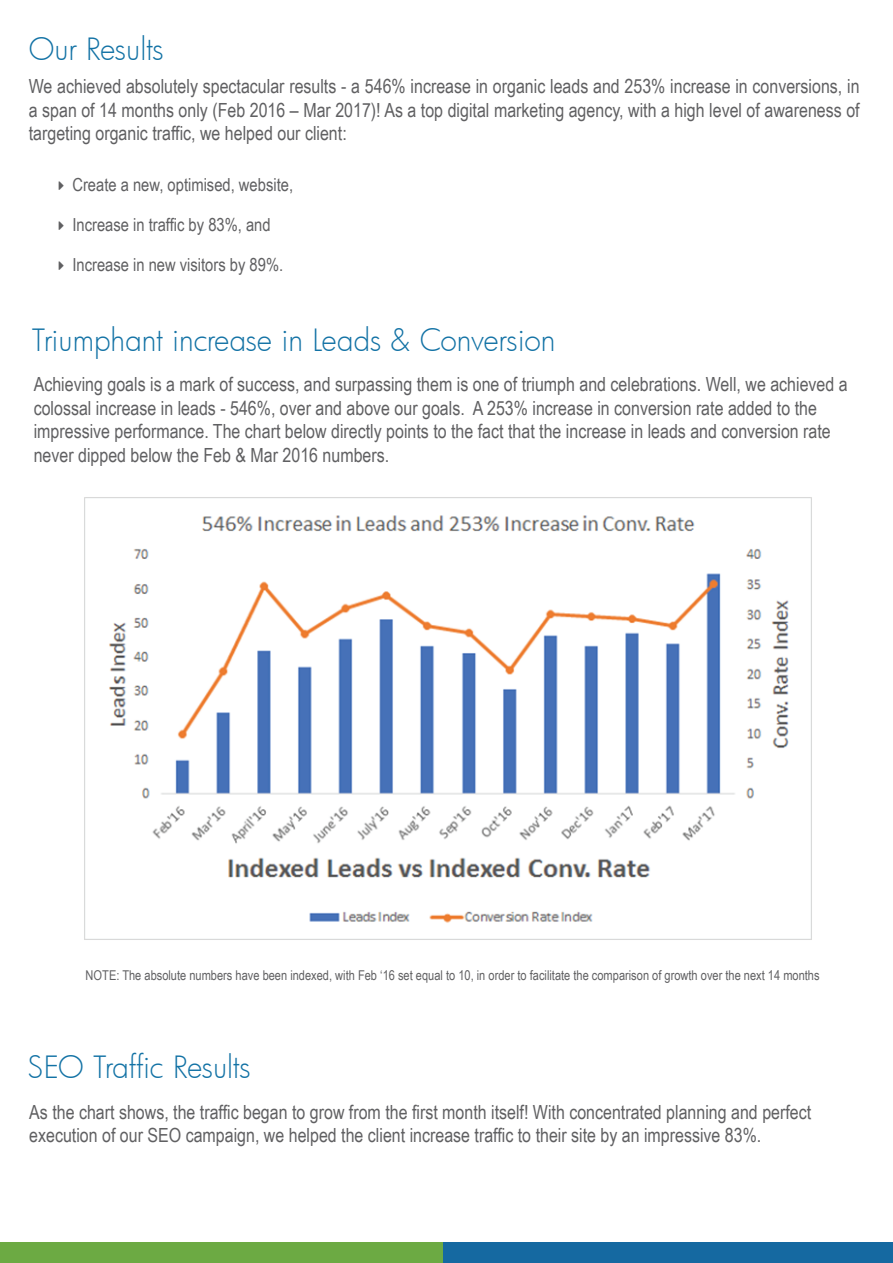
<style>
.page{position:relative;width:893px;height:1263px;background:#fff}
.page>*{position:absolute;margin:0;border:0;box-sizing:border-box;transform-origin:0 0}
.t1{font:300 30px "Futura";letter-spacing:-.005em;color:#1272a5}
.t2{font:19.5px/23.4px "Arial Narrow";color:#606062}
.t3{font:18px "Arial Narrow";color:#606062}
.t4{font:13.5px "Arial Narrow";color:#606062}
</style>
<div class="page">
<div style="left:0;top:1243px;width:444px;height:20px;background:#6caa43"></div>
<div style="left:444px;top:1243px;width:449px;height:20px;background:#1569a1"></div>
<img style="left:84px;top:497px;width:728px;height:443px">
<h1 class="t1" style="left:29px;top:29px;width:137px">Our Results</h1>
<p class="t2" style="left:29px;top:74px;width:832px;text-align:justify">We achieved absolutely spectacular results - a 546% increase in organic leads and 253% increase in conversions, in a span of 14 months only (Feb 2016 – Mar 2017)! As a top digital marketing agency, with a high level of awareness of targeting organic traffic, we helped our client:</p>
<p class="t3" style="left:72px;top:171px;width:222px">Create a new, optimised, website,</p>
<p class="t3" style="left:72px;top:211px;width:200px">Increase in traffic by 83%, and</p>
<p class="t3" style="left:72px;top:251px;width:212px">Increase in new visitors by 89%.</p>
<h1 class="t1" style="left:32px;top:319px;width:525px">Triumphant increase in Leads &amp; Conversion</h1>
<p class="t2" style="left:34px;top:372px;width:815px">Achieving goals is a mark of success, and surpassing them is one of triumph and celebrations. Well, we achieved a colossal increase in leads - 546%, over and above our goals. A 253% increase in conversion rate added to the impressive performance. The chart below directly points to the fact that the increase in leads and conversion rate never dipped below the Feb &amp; Mar 2016 numbers.</p>
<p class="t4" style="left:86px;top:966px;width:735px">NOTE: The absolute numbers have been indexed, with Feb ‘16 set equal to 10, in order to facilitate the comparison of growth over the next 14 months</p>
<h1 class="t1" style="left:27px;top:1047px;width:225px">SEO Traffic Results</h1>
<p class="t2" style="left:29px;top:1100px;width:783px">As the chart shows, the traffic began to grow from the first month itself! With concentrated planning and perfect execution of our SEO campaign, we helped the client increase traffic to their site by an impressive 83%.</p>
</div>
